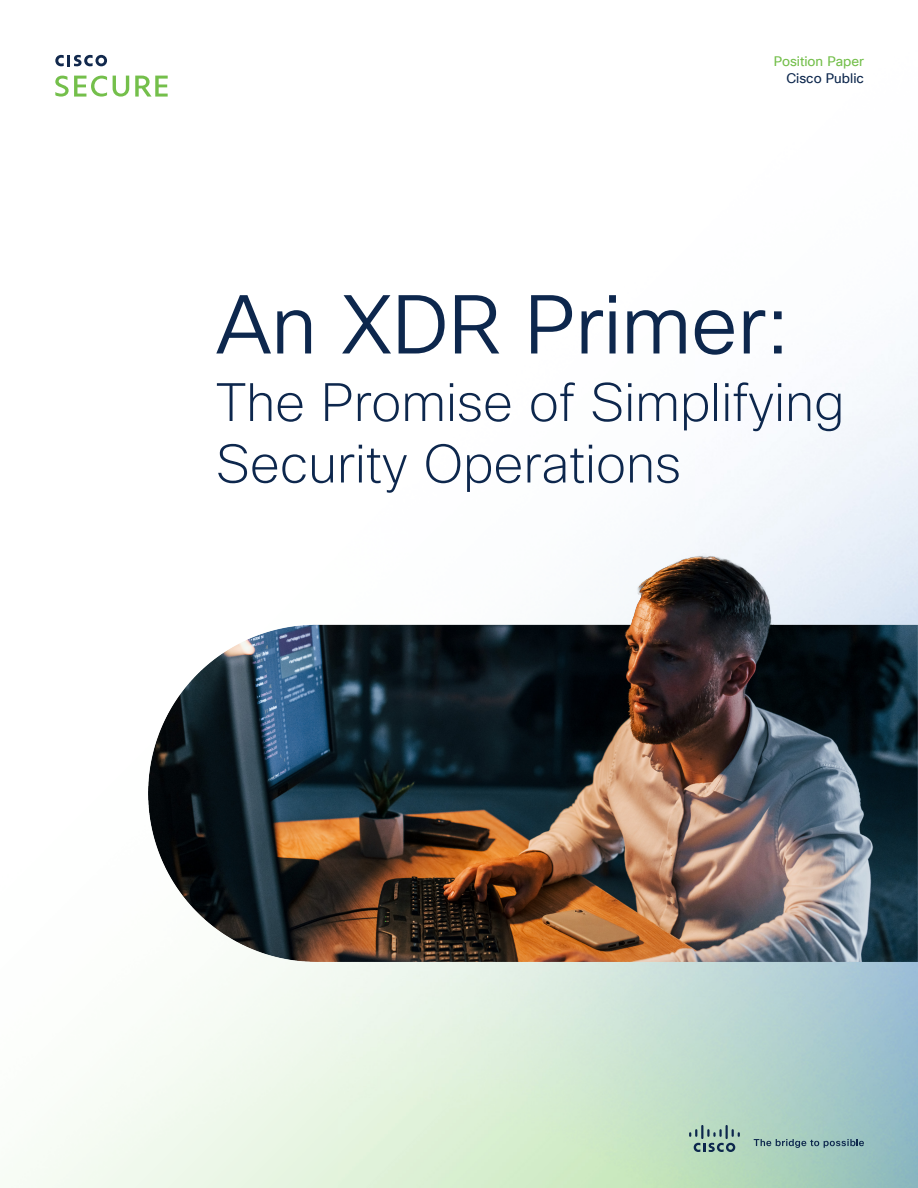
<style>
.page{position:relative;width:918px;height:1188px;background:#fff}
.page>*{position:absolute;margin:0;border:0;box-sizing:border-box;transform-origin:0 0}
.Feature_Title_-_Cisc{font:81px "Cisco Sans TT Light";color:#0d274d}
.Feature_Title_-_Cisc-2{font:200 52.5px/61.5px "Cisco Sans TT";color:#0d274d}
.t1{font:13.5px "Cisco Sans TT";color:#74bf4b}
.t2{font:13.5px "Cisco Sans TT";color:#0d274d}
</style>
<div class="page">
<img style="left:11px;top:54px;width:907px;height:1134px">
<img style="left:149px;top:537px;width:769px;height:424px">
<svg style="left:689px;top:1125px;width:51px;height:27px"></svg>
<svg style="left:754px;top:1139px;width:110px;height:9px"></svg>
<p class="t1" style="left:774px;top:53px;width:92px">Position Paper</p>
<p class="t2" style="left:786px;top:69px;width:79px">Cisco Public</p>
<p class="Feature_Title_-_Cisc" style="left:216px;top:272px;width:575px">An XDR Primer:</p>
<p class="Feature_Title_-_Cisc-2" style="left:216px;top:371px;width:630px">The Promise of Simplifying<br>Security Operations</p>
</div>
